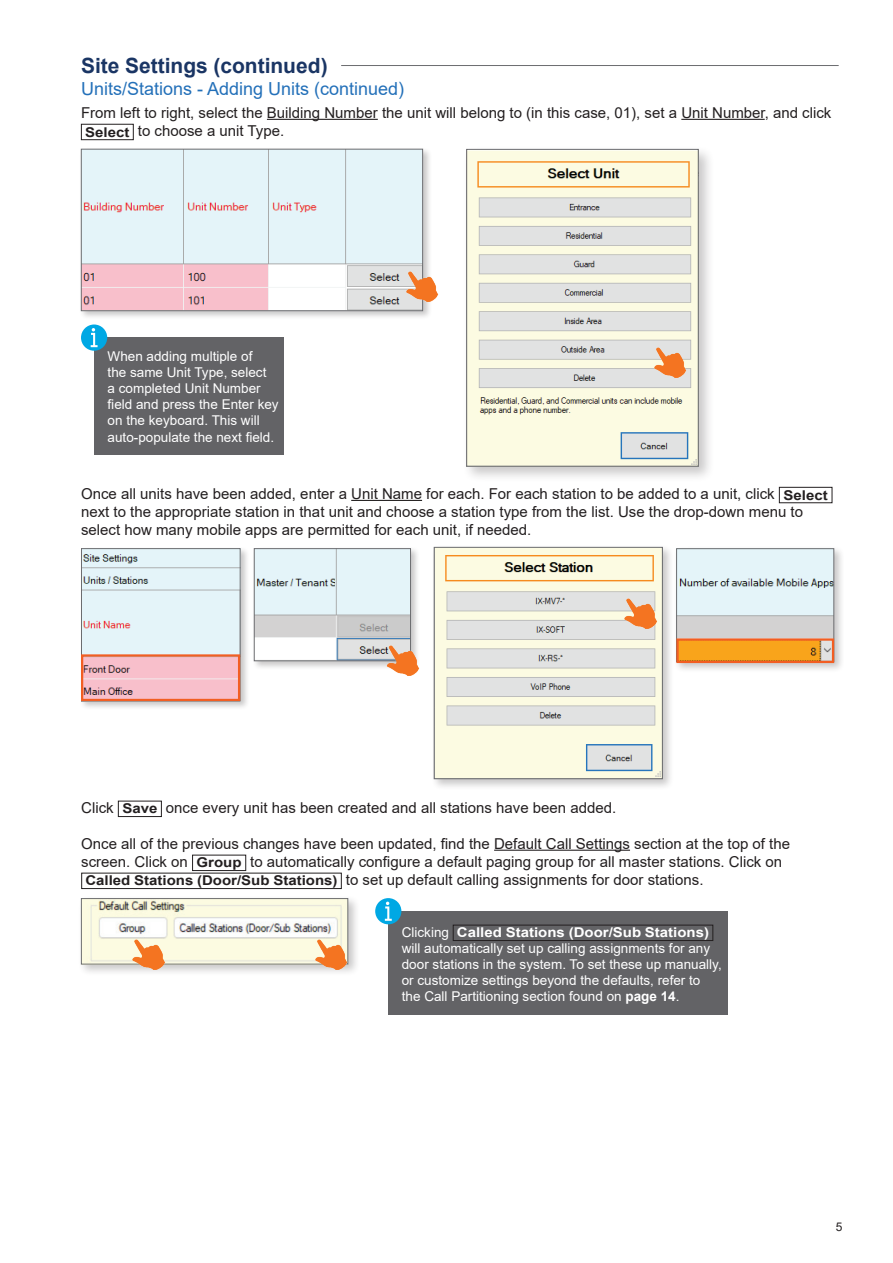
<style>
.page{position:relative;width:893px;height:1263px;background:#fff}
.page>*{position:absolute;margin:0;border:0;box-sizing:border-box;transform-origin:0 0}
.t1{font:700 21px "Arial";color:#1a3564}
.t2{font:18px "Arial";color:#2370b9}
.t3{font:15px/18px "Arial";color:#231f20}
.t4{font:13.5px/16.2px "Arial";color:#fff}
.t5{font:12px "Arial";color:#231f20}
.s1{font-weight:700;font-size:13.5px}
.s2{font-weight:700}
</style>
<div class="page">
<hr style="left:341px;top:65px;width:498px;height:1px;background:#6c6d70">
<hr style="left:267px;top:119px;width:111px;height:1px;background:#231f20">
<hr style="left:681px;top:119px;width:84px;height:1px;background:#231f20">
<div style="left:81px;top:124px;width:53px;height:16px;border:1px solid #231f20"></div>
<div style="left:462px;top:145px;width:253px;height:338px;background:#231f20;opacity:.25"></div>
<img style="left:468px;top:151px;width:229px;height:314px">
<div style="left:466px;top:149px;width:233px;height:318px;border:1px solid #6c6d70"></div>
<img style="left:653px;top:341px;width:34px;height:36px">
<div style="left:94px;top:337px;width:190px;height:118px;background:#636366"></div>
<div style="left:81px;top:324px;width:26px;height:27px;background:#00a8e4;border-radius:50%"></div>
<svg style="left:91px;top:328px;width:7px;height:19px"></svg>
<div style="left:79px;top:147px;width:353px;height:173px;background:#231f20;opacity:.25"></div>
<img style="left:83px;top:151px;width:338px;height:158px">
<div style="left:81px;top:149px;width:342px;height:162px;border:1px solid #6c6d70"></div>
<img style="left:405px;top:266px;width:34px;height:36px">
<hr style="left:494px;top:850px;width:136px;height:1px;background:#231f20">
<div style="left:118px;top:801px;width:44px;height:16px;border:1px solid #231f20"></div>
<div style="left:192px;top:855px;width:54px;height:16px;border:1px solid #231f20"></div>
<div style="left:81px;top:873px;width:261px;height:16px;border:1px solid #231f20"></div>
<div style="left:388px;top:911px;width:340px;height:104px;background:#636366"></div>
<div style="left:453px;top:925px;width:260px;height:16px;border:1px solid #231f20"></div>
<div style="left:375px;top:898px;width:26px;height:26px;background:#00a8e4;border-radius:50%"></div>
<svg style="left:385px;top:902px;width:7px;height:19px"></svg>
<div style="left:78px;top:895px;width:282px;height:82px;background:#231f20;opacity:.25"></div>
<img style="left:83px;top:900px;width:263px;height:62px">
<div style="left:81px;top:898px;width:267px;height:66px;border:1px solid #6c6d70"></div>
<img style="left:314px;top:933px;width:34px;height:36px">
<img style="left:131px;top:933px;width:34px;height:36px">
<hr style="left:351px;top:500px;width:71px;height:1px;background:#231f20">
<div style="left:779px;top:487px;width:53px;height:16px;border:1px solid #231f20"></div>
<div style="left:79px;top:546px;width:171px;height:164px;background:#231f20;opacity:.25"></div>
<img style="left:83px;top:550px;width:155px;height:148px">
<div style="left:81px;top:548px;width:159px;height:153px;border:1px solid #6c6d70"></div>
<div style="left:81px;top:654px;width:159px;height:47px;border:2px solid #f25e23"></div>
<div style="left:431px;top:545px;width:243px;height:246px;background:#231f20;opacity:.25"></div>
<img style="left:436px;top:549px;width:225px;height:228px">
<div style="left:434px;top:547px;width:229px;height:232px;border:1px solid #6c6d70"></div>
<img style="left:623px;top:592px;width:34px;height:36px">
<div style="left:252px;top:546px;width:168px;height:124px;background:#231f20;opacity:.25"></div>
<img style="left:256px;top:550px;width:153px;height:109px">
<div style="left:254px;top:548px;width:157px;height:113px;border:1px solid #6c6d70"></div>
<img style="left:386px;top:640px;width:34px;height:35px">
<div style="left:674px;top:546px;width:171px;height:127px;background:#231f20;opacity:.25"></div>
<img style="left:678px;top:550px;width:154px;height:110px">
<div style="left:676px;top:548px;width:158px;height:114px;border:1px solid #6c6d70"></div>
<div style="left:676px;top:638px;width:158px;height:25px;border:2px solid #f25e23"></div>
<h1 class="t1" style="left:81px;top:51px;width:248px">Site Settings (continued)</h1>
<p class="t2" style="left:81px;top:76px;width:325px">Units/Stations - Adding Units (continued)</p>
<p class="t3" style="left:81px;top:103px;width:752px">From left to right, select the Building Number the unit will belong to (in this case, 01), set a Unit Number, and click<br><span class="s1">Select</span> to choose a unit Type.</p>
<p class="t4" style="left:108px;top:348px;width:173px">When adding multiple of<br>the same Unit Type, select<br>a completed Unit Number field and press the Enter key on the keyboard. This will auto-populate the next field.</p>
<p class="t3" style="left:81px;top:484px;width:748px">Once all units have been added, enter a Unit Name for each. For each station to be added to a unit, click <span class="s1">Select </span>next to the appropriate station in that unit and choose a station type from the list. Use the drop-down menu to select how many mobile apps are permitted for each unit, if needed.</p>
<p class="t3" style="left:81px;top:798px;width:536px">Click <span class="s1">Save</span> once every unit has been created and all stations have been added.</p>
<p class="t3" style="left:81px;top:834px;width:710px">Once all of the previous changes have been updated, find the Default Call Settings section at the top of the screen. Click on <span class="s1">Group</span> to automatically configure a default paging group for all master stations. Click on<br><span class="s1">Called Stations (Door/Sub Stations)</span> to set up default calling assignments for door stations.</p>
<p class="t4" style="left:402px;top:924px;width:321px">Clicking <span class="s2">Called Stations (Door/Sub Stations) </span>will automatically set up calling assignments for any door stations in the system. To set these up manually, or customize settings beyond the defaults, refer to the Call Partitioning section found on <span class="s2">page 14</span>.</p>
<p class="t5" style="left:836px;top:1218px;width:8px">5</p>
</div>
